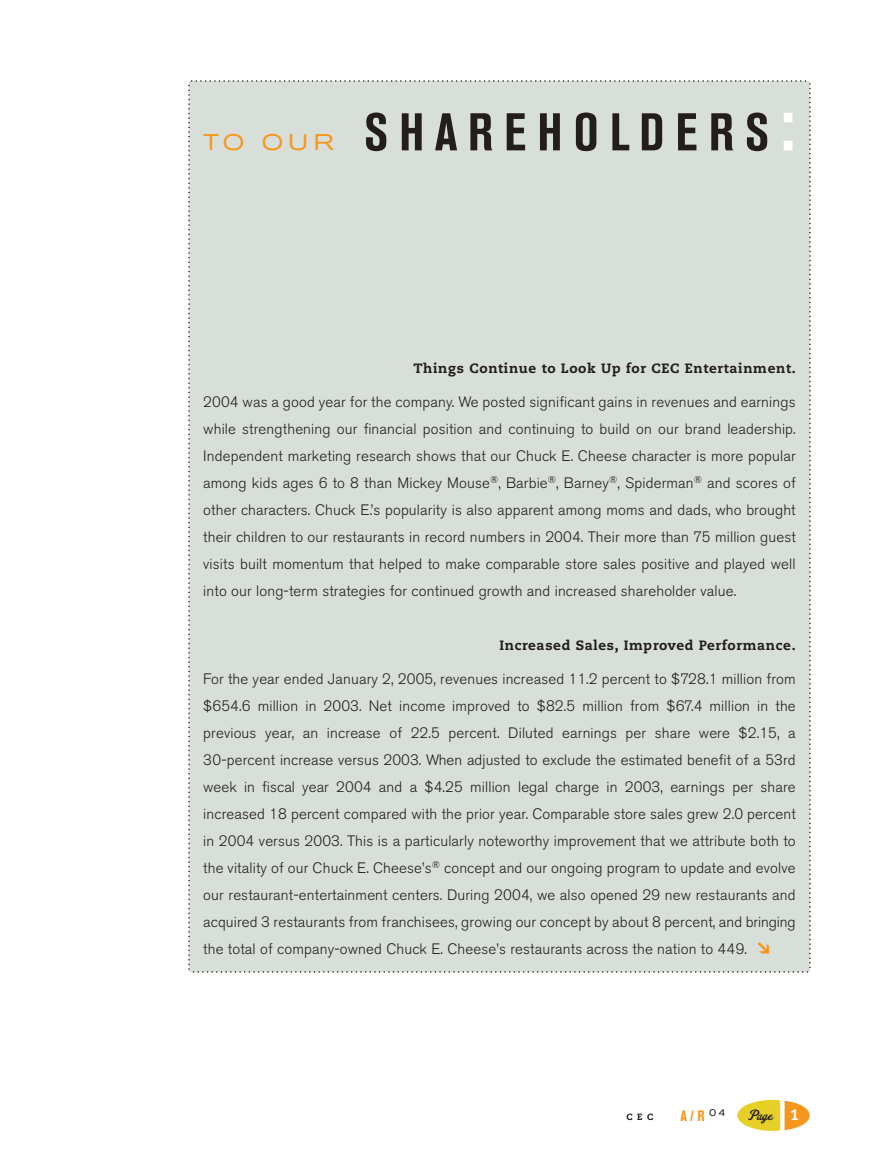
<style>
.page{position:relative;width:891px;height:1161px;background:#fff}
.page>*{position:absolute;margin:0;border:0;box-sizing:border-box;transform-origin:0 0}
.t1{font:700 condensed 52.5px "Akzidenz Grotesk BE";letter-spacing:.21em;color:#231d1e}
.t2{font:expanded 22.5px "Akzidenz Grotesk BE";color:#f7961c}
.t3{font:300 15px/27px "Akzidenz Grotesk BE";letter-spacing:.01em;color:#231d1e;text-align:justify}
.t4{font:700 condensed 15px "Akzidenz Grotesk BE";color:#f7961c}
.t5{font:13.8px "Fenway Park JF";color:#231d1e}
.t6{font:800 13.5px "Caecilia";letter-spacing:.05em;color:#231d1e}
.t7{font:800 9px "Caecilia";color:#231d1e}
.s1{font-size:73.5px;color:#fff}
.s2{font-family:"Caecilia";font-weight:800;font-size:15px;color:#fff}
</style>
<div class="page">
<svg style="left:737px;top:1100px;width:73px;height:31px"></svg>
<div style="left:188px;top:80px;width:623px;height:893px;background:#d8dfd8"></div>
<h2 class="t2" style="left:203px;top:129px;width:132px">TO OUR</h2>
<h1 class="t1" style="left:364px;top:102px;width:432px">SHAREHOLDERS<span class="s1">:</span></h1>
<p class="t6" style="left:414px;top:360px;width:384px">Things Continue to Look Up for CEC Entertainment.</p>
<p class="t3" style="left:203px;top:388px;width:594px">2004 was a good year for the company. We posted significant gains in revenues and earnings while strengthening our financial position and continuing to build on our brand leadership.<br>Independent marketing research shows that our Chuck E. Cheese character is more popular among kids ages 6 to 8 than Mickey Mouse<sup>®</sup>, Barbie<sup>®</sup>, Barney<sup>®</sup>, Spiderman<sup>®</sup> and scores of other characters. Chuck E.’s popularity is also apparent among moms and dads, who brought their children to our restaurants in record numbers in 2004. Their more than 75 million guest visits built momentum that helped to make comparable store sales positive and played well into our long-term strategies for continued growth and increased shareholder value.</p>
<p class="t6" style="left:499px;top:637px;width:298px">Increased Sales, Improved Performance.</p>
<p class="t3" style="left:203px;top:665px;width:594px">For the year ended January 2, 2005, revenues increased 11.2 percent to $728.1 million from $654.6 million in 2003. Net income improved to $82.5 million from $67.4 million in the previous year, an increase of 22.5 percent. Diluted earnings per share were $2.15, a 30-percent increase versus 2003. When adjusted to exclude the estimated benefit of a 53rd week in fiscal year 2004 and a $4.25 million legal charge in 2003, earnings per share increased 18 percent compared with the prior year. Comparable store sales grew 2.0 percent in 2004 versus 2003. This is a particularly noteworthy improvement that we attribute both to the vitality of our Chuck E. Cheese’s<sup>®</sup> concept and our ongoing program to update and evolve our restaurant-entertainment centers. During 2004, we also opened 29 new restaurants and acquired 3 restaurants from franchisees, growing our concept by about 8 percent, and bringing the total of company-owned Chuck E. Cheese’s restaurants across the nation to 449.</p>
<p class="t7" style="left:627px;top:1111px;width:28px">CEC</p>
<p class="t4" style="left:681px;top:1108px;width:46px">A/R <sup>04</sup></p>
<p class="t5" style="left:748px;top:1107px;width:52px">Page <span class="s2">1</span></p>
</div>
